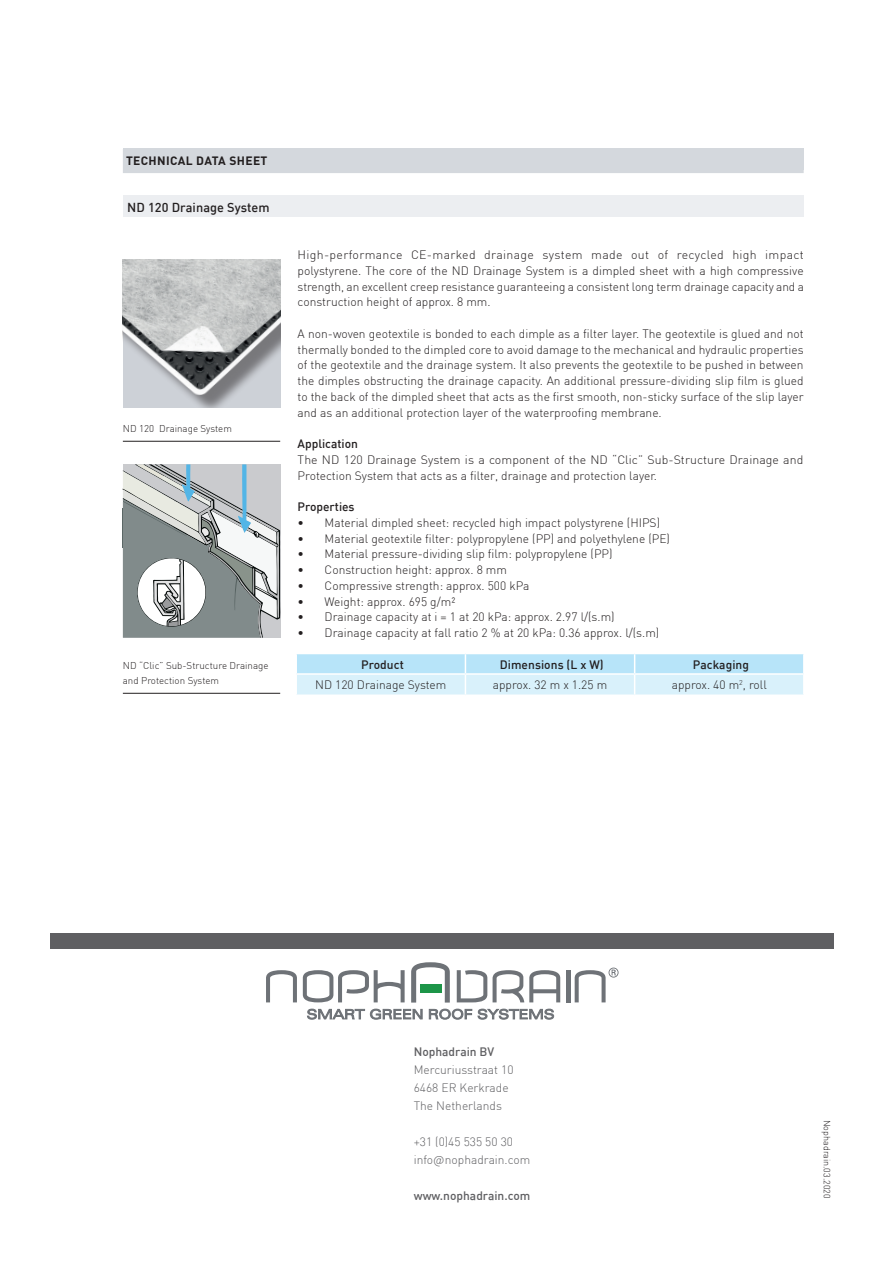
<style>
.page{position:relative;width:893px;height:1263px;background:#fff}
.page>*{position:absolute;margin:0;border:0;box-sizing:border-box;transform-origin:0 0}
.t1{font:500 12.75px "DIN";letter-spacing:.005em;color:#231f20}
.t2{font:300 12px/15.8px "DIN";color:#231f20;text-align:justify}
.t3{font:300 12px/18px "DIN";color:#5f5f62}
.t4{font:500 12px "DIN";color:#231f20}
.t5{font:500 12px "DIN";color:#5f5f62}
.t6{font:700 12px "DIN";letter-spacing:.03em;color:#231f20}
.t7{font:300 9.75px/15.8px "DIN";color:#231f20}
.t8{font:300 9px "DIN";color:#231f20}
.s1{font-family:"DIN Pro"}
</style>
<div class="page">
<div style="left:123px;top:149px;width:681px;height:24px;background:#d4d8dd"></div>
<div style="left:123px;top:196px;width:680px;height:21px;background:#eceef1"></div>
<hr style="left:123px;top:441px;width:157px;height:1px;background:#231f20">
<hr style="left:123px;top:693px;width:157px;height:1px;background:#231f20">
<svg style="left:296px;top:654px;width:508px;height:40px;background:#caebfa"></svg>
<svg style="left:123px;top:464px;width:157px;height:174px"></svg>
<svg style="left:266px;top:970px;width:31px;height:32px"></svg>
<svg style="left:303px;top:970px;width:102px;height:32px"></svg>
<svg style="left:457px;top:970px;width:30px;height:32px"></svg>
<svg style="left:493px;top:970px;width:67px;height:32px"></svg>
<hr style="left:566px;top:970px;width:4px;height:32px;background:#6e7277">
<svg style="left:411px;top:962px;width:39px;height:40px"></svg>
<svg style="left:575px;top:967px;width:44px;height:35px"></svg>
<div style="left:420px;top:984px;width:21px;height:9px;background:#1d9548"></div>
<svg style="left:307px;top:1009px;width:115px;height:10px"></svg>
<svg style="left:429px;top:1009px;width:43px;height:10px"></svg>
<svg style="left:478px;top:1009px;width:76px;height:10px"></svg>
<div style="left:50px;top:934px;width:784px;height:15px;background:#5f5f62"></div>
<img style="left:123px;top:259px;width:157px;height:149px">
<p class="t6" style="left:126px;top:152px;width:142px">TECHNICAL DATA SHEET</p>
<p class="t1" style="left:127px;top:199px;width:144px">ND 120 Drainage System</p>
<p class="t7" style="left:123px;top:421px;width:111px">ND 120 Drainage System</p>
<p class="t2" style="left:298px;top:247px;width:508px">High-performance CE-marked drainage system made out of recycled high impact polystyrene. The core of the ND Drainage System is a dimpled sheet with a high compressive strength, an excellent creep resistance guaranteeing a consistent long term drainage capacity and a construction height of approx. 8 mm.</p>
<p class="t2" style="left:298px;top:326px;width:507px">A non-woven geotextile is bonded to each dimple as a filter layer. The geotextile is glued and not thermally bonded to the dimpled core to avoid damage to the mechanical and hydraulic properties of the geotextile and the drainage system. It also prevents the geotextile to be pushed in between the dimples obstructing the drainage capacity. An additional pressure-dividing slip film is glued to the back of the dimpled sheet that acts as the first smooth, non-sticky surface of the slip layer and as an additional protection layer of the waterproofing membrane.</p>
<p class="t4" style="left:298px;top:436px;width:62px">Application</p>
<p class="t2" style="left:298px;top:452px;width:507px">The ND 120 Drainage System is a component of the ND “Clic” Sub-Structure Drainage and<br>Protection System that acts as a filter, drainage and protection layer.</p>
<p class="t4" style="left:298px;top:499px;width:58px">Properties</p>
<p class="t2" style="left:298px;top:515px;width:364px">• Material dimpled sheet: recycled high impact polystyrene (HIPS)</p>
<p class="t2" style="left:298px;top:530px;width:374px">• Material geotextile filter: polypropylene (PP) and polyethylene (PE)</p>
<p class="t2" style="left:298px;top:546px;width:316px">• Material pressure-dividing slip film: polypropylene (PP)</p>
<p class="t2" style="left:298px;top:562px;width:211px">• Construction height: approx. 8 mm</p>
<p class="t2" style="left:298px;top:577px;width:233px">• Compressive strength: approx. 500 kPa</p>
<p class="t2" style="left:298px;top:593px;width:159px">• Weight: approx. 695 g/m²</p>
<p class="t2" style="left:298px;top:609px;width:318px">• Drainage capacity at i = 1 at 20 kPa: approx. 2.97 l/(s.m)</p>
<p class="t2" style="left:298px;top:625px;width:363px">• Drainage capacity at fall ratio 2 % at 20 kPa: 0.36 approx. l/(s.m)</p>
<p class="t7" style="left:123px;top:657px;width:147px">ND “Clic” Sub-Structure Drainage and Protection System</p>
<p class="t4" style="left:361px;top:657px;width:44px">Product</p>
<p class="t4" style="left:500px;top:657px;width:106px">Dimensions (L x W)</p>
<p class="t4" style="left:693px;top:657px;width:58px">Packaging</p>
<p class="t2" style="left:315px;top:677px;width:133px">ND 120 Drainage System</p>
<p class="t2" style="left:493px;top:677px;width:116px">approx. 32 m x 1.25 m</p>
<p class="t2" style="left:672px;top:677px;width:97px">approx. 40 m<sup>2</sup>, roll</p>
<p class="t5" style="left:414px;top:1044px;width:82px">Nophadrain BV</p>
<p class="t3" style="left:414px;top:1060px;width:101px">Mercuriusstraat 10<br>6468 ER Kerkrade<br>The Netherlands</p>
<p class="t3" style="left:414px;top:1132px;width:118px">+31 (0)45 535 50 30 info<span class="s1">@</span>nophadrain.com</p>
<p class="t5" style="left:414px;top:1188px;width:118px">www.nophadrain.com</p>
<p class="t8" style="left:833px;top:1120px;width:80px;rotate:90deg">Nophadrain.03.2020</p>
</div>
